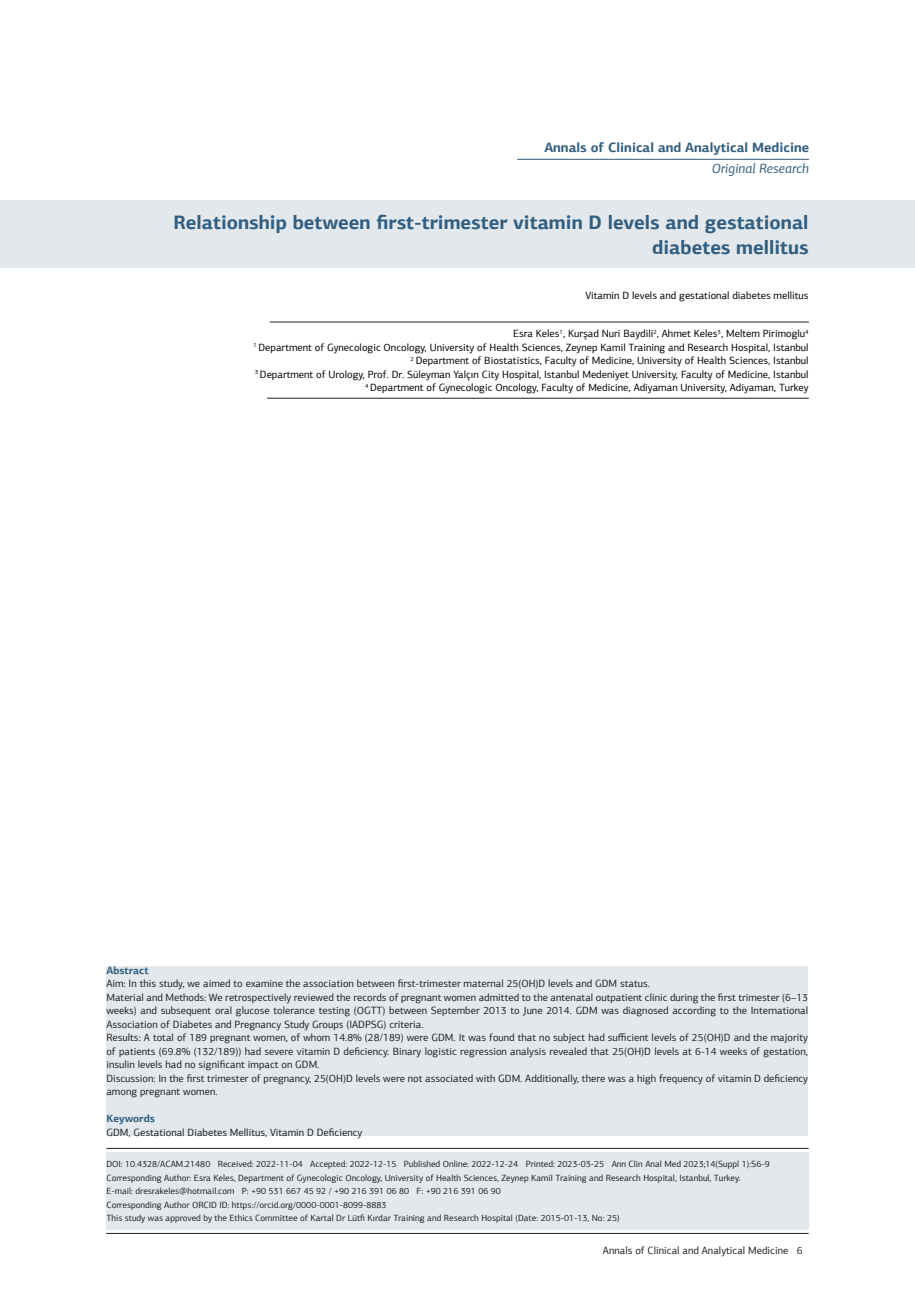
<style>
.page{position:relative;width:915px;height:1306px;background:#fff}
.page>*{position:absolute;margin:0;border:0;box-sizing:border-box;transform-origin:0 0}
.t1{font:700 19.5px/25.5px "PF Agora Sans Pro";color:#315e80;text-align:right}
.t2{font:700 13.5px "PF Agora Sans Pro";color:#315e80}
.t3{font:italic 13.5px "PF Agora Sans Pro";color:#315e80}
.t4{font:10.5px/13.5px "PF Agora Sans Pro";color:#231f20;text-align:justify}
.t5{font:10.5px "PF Agora Sans Pro";color:#000}
.t6{font:700 10.5px "PF Agora Sans Pro";color:#315e80}
.t7{font:9px "PF Agora Sans Pro";color:#231f20}
</style>
<div class="page">
<hr style="left:106px;top:1233px;width:702px;height:1px;background:#231f20">
<div style="left:0;top:200px;width:914px;height:68px;background:#e2e8eb"></div>
<hr style="left:106px;top:1148px;width:702px;height:1px;background:#231f20">
<hr style="left:270px;top:322px;width:538px;height:1px;background:#231f20">
<hr style="left:267px;top:398px;width:541px;height:1px;background:#231f20">
<hr style="left:517px;top:159px;width:291px;height:1px;background:#315e80">
<div style="left:106px;top:1151px;width:702px;height:78px;background:#e2e8eb"></div>
<div style="left:106px;top:965px;width:701px;height:170px;background:#e2e8eb"></div>
<p class="t2" style="left:544px;top:139px;width:266px">Annals of Clinical and Analytical Medicine</p>
<p class="t3" style="left:711px;top:160px;width:99px">Original Research</p>
<p class="t1" style="left:173px;top:209px;width:636px">Relationship between first-trimester vitamin D levels and gestational diabetes mellitus</p>
<p class="t5" style="left:585px;top:289px;width:224px">Vitamin D levels and gestational diabetes mellitus</p>
<p class="t5" style="left:513px;top:327px;width:297px">Esra Keles<sup>1</sup>, Kurşad Nuri Baydili<sup>2</sup>, Ahmet Keles<sup>3</sup>, Meltem Pirimoglu<sup>4</sup></p>
<p class="t5" style="left:253px;top:341px;width:556px"><sup>1</sup> Department of Gynecologic Oncology, University of Health Sciences, Zeynep Kamil Training and Research Hospital, Istanbul</p>
<p class="t5" style="left:410px;top:354px;width:399px"><sup>2</sup> Department of Biostatistics, Faculty of Medicine, University of Health Sciences, Istanbul</p>
<p class="t5" style="left:255px;top:368px;width:555px"><sup>3</sup> Department of Urology, Prof. Dr. Süleyman Yalçın City Hospital, Istanbul Medeniyet University, Faculty of Medicine, Istanbul</p>
<p class="t5" style="left:365px;top:381px;width:445px"><sup>4</sup> Department of Gynecologic Oncology, Faculty of Medicine, Adiyaman University, Adiyaman, Turkey</p>
<p class="t6" style="left:106px;top:963px;width:44px">Abstract</p>
<p class="t4" style="left:106px;top:976px;width:545px">Aim: In this study, we aimed to examine the association between first-trimester maternal 25(OH)D levels and GDM status.</p>
<p class="t4" style="left:106px;top:990px;width:703px">Material and Methods: We retrospectively reviewed the records of pregnant women admitted to the antenatal outpatient clinic during the first trimester (6–13 weeks) and subsequent oral glucose tolerance testing (OGTT) between September 2013 to June 2014. GDM was diagnosed according to the International Association of Diabetes and Pregnancy Study Groups (IADPSG) criteria.</p>
<p class="t4" style="left:106px;top:1030px;width:703px">Results: A total of 189 pregnant women, of whom 14.8% (28/189) were GDM. It was found that no subject had sufficient levels of 25(OH)D and the majority of patients (69.8% (132/189)) had severe vitamin D deficiency. Binary logistic regression analysis revealed that 25(OH)D levels at 6-14 weeks of gestation, insulin levels had no significant impact on GDM.</p>
<p class="t4" style="left:106px;top:1071px;width:703px">Discussion: In the first trimester of pregnancy, 25(OH)D levels were not associated with GDM. Additionally, there was a high frequency of vitamin D deficiency among pregnant women.</p>
<p class="t6" style="left:106px;top:1112px;width:50px">Keywords</p>
<p class="t4" style="left:106px;top:1125px;width:257px">GDM, Gestational Diabetes Mellitus, Vitamin D Deficiency</p>
<p class="t7" style="left:106px;top:1158px;width:664px">DOI: 10.4328/ACAM.21480 Received: 2022-11-04 Accepted: 2022-12-15 Published Online: 2022-12-24 Printed: 2023-03-25 Ann Clin Anal Med 2023;14(Suppl 1):S6-9</p>
<p class="t7" style="left:106px;top:1171px;width:635px">Corresponding Author: Esra Keles, Department of Gynecologic Oncology, University of Health Sciences, Zeynep Kamil Training and Research Hospital, Istanbul, Turkey.</p>
<p class="t7" style="left:106px;top:1185px;width:396px">E-mail: dresrakeles@hotmail.com P: +90 531 667 45 92 / +90 216 391 06 80 F: +90 216 391 06 90</p>
<p class="t7" style="left:106px;top:1198px;width:281px">Corresponding Author ORCID ID: https://orcid.org/0000-0001-8099-8883</p>
<p class="t7" style="left:106px;top:1212px;width:514px">This study was approved by the Ethics Committee of Kartal Dr Lütfi Kırdar Training and Research Hospital (Date: 2015-01-13, No: 25)</p>
<p class="t4" style="left:602px;top:1243px;width:201px">Annals of Clinical and Analytical Medicine 6</p>
</div>
